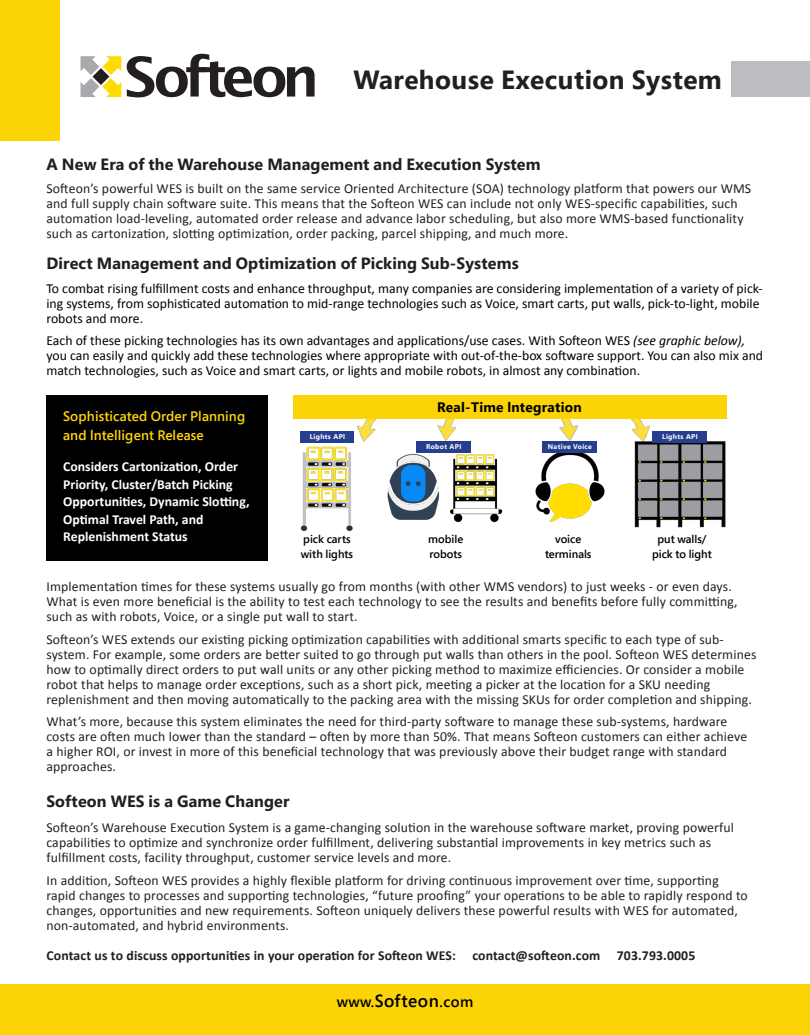
<style>
.page{position:relative;width:810px;height:1035px;background:#fff}
.page>*{position:absolute;margin:0;border:0;box-sizing:border-box;transform-origin:0 0}
.t1{font:700 26.25px "Segoe Pro Display";letter-spacing:.02em;color:#231f20}
.t2{font:700 16.25px "Segoe Pro Display";letter-spacing:.01em;color:#231f20}
.t3{font:600 15px "Segoe Pro Display";letter-spacing:.03em;color:#000}
.t4{font:13.75px/15px "Calibri";letter-spacing:.01em;color:#231f20}
.t5{font:13.75px/15px "Calibri";color:#000}
.t6{font:700 13.75px/17.5px "Calibri";color:#fff}
.t7{font:700 13.75px "Calibri";letter-spacing:.01em;color:#231f20}
.t8{font:600 13.75px/18.8px "Segoe Pro Display";letter-spacing:.01em;color:#fcd406}
.t9{font:700 13.75px "Segoe Pro Display";letter-spacing:.02em;color:#000}
.t10{font:600 11.25px/15px "Segoe Pro Display";color:#000}
.t11{font:700 6.88px "Segoe UI";letter-spacing:.05em;color:#fff}
.s1{font-style:italic}
.s2{font-size:6.5px}
.s3{font-size:17.5px}
</style>
<div class="page">
<div style="left:731px;top:61px;width:79px;height:36px;background:#bcbdc0"></div>
<svg style="left:127px;top:54px;width:188px;height:43px"></svg>
<svg style="left:81px;top:56px;width:40px;height:41px"></svg>
<div style="left:0;top:0;width:60px;height:140px;background:#fcd406"></div>
<img style="left:434px;top:395px;width:53px;height:46px">
<img style="left:528px;top:395px;width:53px;height:48px">
<img style="left:351px;top:395px;width:58px;height:47px">
<img style="left:597px;top:395px;width:58px;height:45px">
<img style="left:387px;top:454px;width:53px;height:66px">
<img style="left:300px;top:446px;width:53px;height:86px">
<img style="left:535px;top:446px;width:70px;height:76px">
<img style="left:634px;top:440px;width:92px;height:88px">
<div style="left:46px;top:395px;width:222px;height:166px;background:#000"></div>
<img style="left:450px;top:454px;width:53px;height:69px">
<div style="left:293px;top:396px;width:433px;height:23px;background:#fcd406"></div>
<div style="left:653px;top:431px;width:54px;height:12px;background:#253f8e"></div>
<div style="left:300px;top:431px;width:54px;height:12px;background:#253f8e"></div>
<div style="left:543px;top:441px;width:54px;height:12px;background:#253f8e"></div>
<div style="left:417px;top:441px;width:54px;height:12px;background:#253f8e"></div>
<div style="left:0;top:985px;width:810px;height:50px;background:#fcd406"></div>
<p class="t1" style="left:353px;top:61px;width:370px">Warehouse Execution System</p>
<p class="t2" style="left:46px;top:153px;width:496px">A New Era of the Warehouse Management and Execution System</p>
<p class="t4" style="left:46px;top:180px;width:706px">Softeon’s powerful WES is built on the same service Oriented Architecture (SOA) technology platform that powers our WMS and full supply chain software suite. This means that the Softeon WES can include not only WES-specific capabilities, such automation load-leveling, automated order release and advance labor scheduling, but also more WMS-based functionality such as cartonization, slotting optimization, order packing, parcel shipping, and much more.</p>
<p class="t2" style="left:46px;top:252px;width:474px">Direct Management and Optimization of Picking Sub-Systems</p>
<p class="t5" style="left:46px;top:280px;width:718px">To combat rising fulfillment costs and enhance throughput, many companies are considering implementation of a variety of pick&shy;ing systems, from sophisticated automation to mid-range technologies such as Voice, smart carts, put walls, pick-to-light, mobile robots and more.</p>
<p class="t5" style="left:46px;top:333px;width:718px">Each of these picking technologies has its own advantages and applications/use cases. With Softeon WES <span class="s1">(see graphic below), </span>you can easily and quickly add these technologies where appropriate with out-of-the-box software support. You can also mix and match technologies, such as Voice and smart carts, or lights and mobile robots, in almost any combination.</p>
<p class="t8" style="left:63px;top:406px;width:184px">Sophisticated Order Planning and lntelligent Release</p>
<p class="t6" style="left:63px;top:457px;width:188px">Considers Cartonization, Order<br>Priority, Cluster/Batch Picking<br>Opportunities, Dynamic Slotting,<br>Optimal Travel Path, and</p>
<p class="t6" style="left:63px;top:527px;width:126px">Replenishment Status</p>
<p class="t9" style="left:437px;top:398px;width:146px">Real-Time lntegration</p>
<p class="t11" style="left:310px;top:433px;width:37px">Lights AP<span class="s2">l</span></p>
<p class="t11" style="left:662px;top:433px;width:37px">Lights AP<span class="s2">l</span></p>
<p class="t11" style="left:426px;top:443px;width:37px">Robot AP<span class="s2">l</span></p>
<p class="t11" style="left:548px;top:443px;width:46px">Native Voice</p>
<p class="t10" style="left:301px;top:531px;width:54px">pick carts with lights</p>
<p class="t10" style="left:428px;top:531px;width:37px">mobile</p>
<p class="t10" style="left:430px;top:546px;width:34px">robots</p>
<p class="t10" style="left:555px;top:531px;width:28px">voice</p>
<p class="t10" style="left:545px;top:546px;width:48px">terminals</p>
<p class="t10" style="left:657px;top:531px;width:51px">put walls/</p>
<p class="t10" style="left:652px;top:546px;width:61px">pick to light</p>
<p class="t4" style="left:46px;top:579px;width:693px">Implementation times for these systems usually go from months (with other WMS vendors) to just weeks - or even days.<br>What is even more beneficial is the ability to test each technology to see the results and benefits before fully committing, such as with robots, Voice, or a single put wall to start.</p>
<p class="t4" style="left:46px;top:631px;width:711px">Softeon’s WES extends our existing picking optimization capabilities with additional smarts specific to each type of sub&shy;system. For example, some orders are better suited to go through put walls than others in the pool. Softeon WES determines how to optimally direct orders to put wall units or any other picking method to maximize efficiencies. Or consider a mobile robot that helps to manage order exceptions, such as a short pick, meeting a picker at the location for a SKU needing replenishment and then moving automatically to the packing area with the missing SKUs for order completion and shipping.</p>
<p class="t4" style="left:46px;top:714px;width:702px">What’s more, because this system eliminates the need for third-party software to manage these sub-systems, hardware costs are often much lower than the standard – often by more than 50%. That means Softeon customers can either achieve a higher ROI, or invest in more of this beneficial technology that was previously above their budget range with standard approaches.</p>
<p class="t2" style="left:46px;top:789px;width:245px">Softeon WES is a Game Changer</p>
<p class="t4" style="left:46px;top:820px;width:689px">Softeon’s Warehouse Execution System is a game-changing solution in the warehouse software market, proving powerful capabilities to optimize and synchronize order fulfillment, delivering substantial improvements in key metrics such as fulfillment costs, facility throughput, customer service levels and more.</p>
<p class="t4" style="left:46px;top:872px;width:703px">In addition, Softeon WES provides a highly flexible platform for driving continuous improvement over time, supporting rapid changes to processes and supporting technologies, “future proofing” your operations to be able to rapidly respond to changes, opportunities and new requirements. Softeon uniquely delivers these powerful results with WES for automated, non-automated, and hybrid environments.</p>
<p class="t7" style="left:46px;top:945px;width:650px">Contact us to discuss opportunities in your operation for Softeon WES: contact@softeon.com 703.793.0005</p>
<p class="t3" style="left:337px;top:991px;width:138px">www.<span class="s3">Softeon</span>.com</p>
</div>
